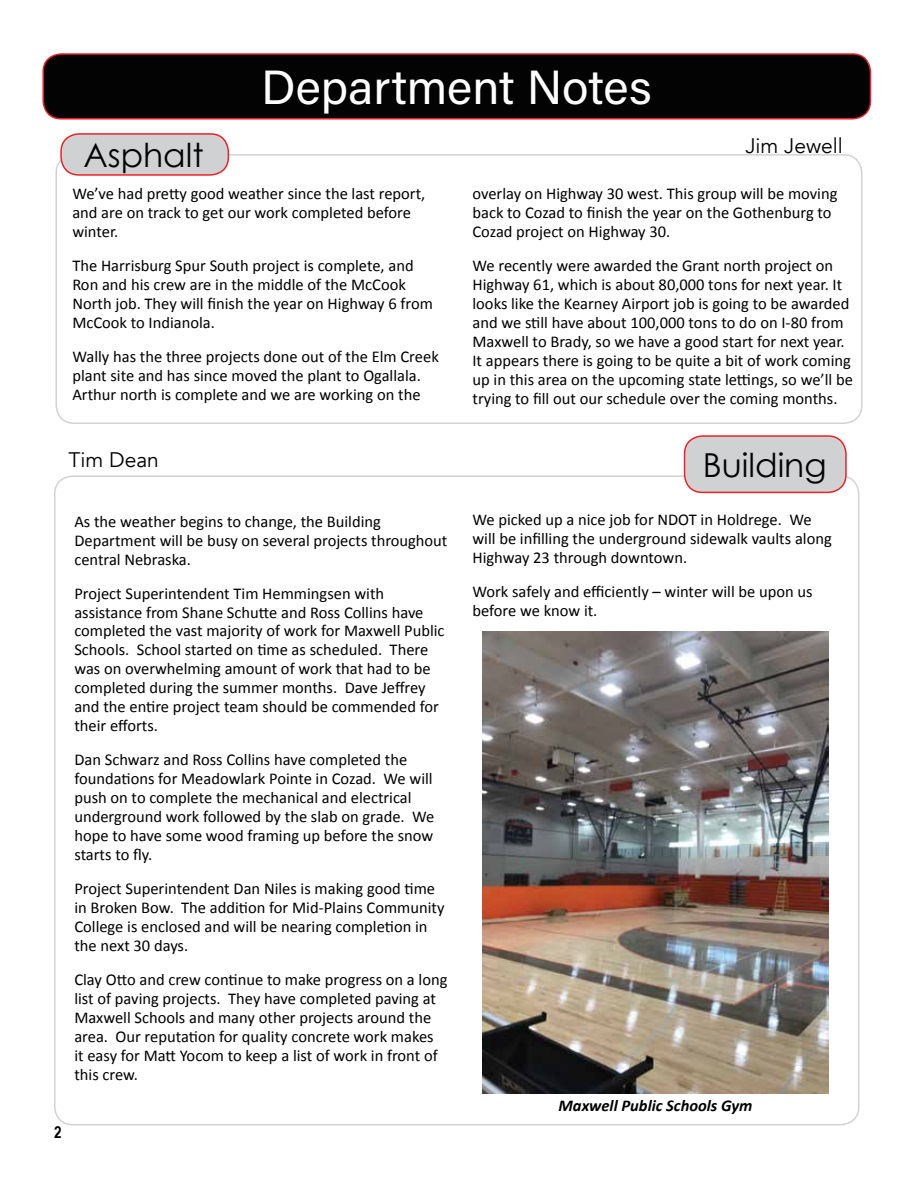
<style>
.page{position:relative;width:918px;height:1188px;background:#fff}
.page>*{position:absolute;margin:0;border:0;box-sizing:border-box;transform-origin:0 0}
.t1{font:48px "Acumin Pro";color:#fff}
.t2{font:33px "Century Gothic";color:#000}
.t3{font:21px "Avenir";color:#000}
.t4{font:16.5px/18.9px "Calibri";color:#000}
.t5{font:italic 700 16.5px "Calibri";color:#000}
.t6{font:700 16.5px "Arial Narrow";color:#000}
</style>
<div class="page">
<div style="left:56px;top:154px;width:806px;height:270px;border:2px solid #d1d3d4;border-radius:18px"></div>
<div style="left:43px;top:54px;width:827px;height:65px;background:#000;border-radius:18px"></div>
<div style="left:42px;top:53px;width:829px;height:67px;border:2px solid #ed1f24;border-radius:18px"></div>
<div style="left:61px;top:134px;width:167px;height:41px;background:#cfd1d2;border-radius:18px"></div>
<div style="left:60px;top:133px;width:169px;height:43px;border:2px solid #ed1f24;border-radius:18px"></div>
<div style="left:685px;top:436px;width:161px;height:56px;background:#cfd1d2;border-radius:18px"></div>
<div style="left:684px;top:435px;width:163px;height:58px;border:2px solid #ed1f24;border-radius:18px"></div>
<img style="left:482px;top:632px;width:347px;height:462px">
<h1 class="t1" style="left:261px;top:54px;width:392px">Department Notes</h1>
<h2 class="t2" style="left:83px;top:135px;width:122px">Asphalt</h2>
<p class="t3" style="left:745px;top:133px;width:99px">Jim Jewell</p>
<p class="t4" style="left:72px;top:184px;width:355px">We’ve had pretty good weather since the last report, and are on track to get our work completed before winter.</p>
<p class="t4" style="left:72px;top:256px;width:362px">The Harrisburg Spur South project is complete, and Ron and his crew are in the middle of the McCook North job. They will finish the year on Highway 6 from McCook to Indianola.</p>
<p class="t4" style="left:72px;top:347px;width:368px">Wally has the three projects done out of the Elm Creek plant site and has since moved the plant to Ogallala.<br>Arthur north is complete and we are working on the</p>
<p class="t4" style="left:473px;top:184px;width:367px">overlay on Highway 30 west. This group will be moving back to Cozad to finish the year on the Gothenburg to<br>Cozad project on Highway 30.</p>
<p class="t4" style="left:473px;top:256px;width:382px">We recently were awarded the Grant north project on Highway 61, which is about 80,000 tons for next year. It looks like the Kearney Airport job is going to be awarded and we still have about 100,000 tons to do on I-80 from Maxwell to Brady, so we have a good start for next year.<br>It appears there is going to be quite a bit of work coming up in this area on the upcoming state lettings, so we’ll be trying to fill out our schedule over the coming months.</p>
<p class="t3" style="left:68px;top:448px;width:92px">Tim Dean</p>
<h2 class="t2" style="left:703px;top:445px;width:125px">Building</h2>
<p class="t4" style="left:74px;top:512px;width:375px">As the weather begins to change, the Building<br>Department will be busy on several projects throughout central Nebraska.</p>
<p class="t4" style="left:74px;top:584px;width:372px">Project Superintendent Tim Hemmingsen with assistance from Shane Schutte and Ross Collins have completed the vast majority of work for Maxwell Public Schools. School started on time as scheduled. There was on overwhelming amount of work that had to be completed during the summer months. Dave Jeffrey and the entire project team should be commended for their efforts.</p>
<p class="t4" style="left:74px;top:750px;width:362px">Dan Schwarz and Ross Collins have completed the foundations for Meadowlark Pointe in Cozad. We will push on to complete the mechanical and electrical underground work followed by the slab on grade. We hope to have some wood framing up before the snow starts to fly.</p>
<p class="t4" style="left:74px;top:879px;width:372px">Project Superintendent Dan Niles is making good time in Broken Bow. The addition for Mid-Plains Community College is enclosed and will be nearing completion in the next 30 days.</p>
<p class="t4" style="left:74px;top:970px;width:375px">Clay Otto and crew continue to make progress on a long list of paving projects. They have completed paving at Maxwell Schools and many other projects around the area. Our reputation for quality concrete work makes<br>it easy for Matt Yocom to keep a list of work in front of this crew.</p>
<p class="t4" style="left:472px;top:510px;width:361px">We picked up a nice job for NDOT in Holdrege. We will be infilling the underground sidewalk vaults along<br>Highway 23 through downtown.</p>
<p class="t4" style="left:472px;top:582px;width:342px">Work safely and efficiently – winter will be upon us before we know it.</p>
<p class="t6" style="left:54px;top:1119px;width:9px">2</p>
<p class="t5" style="left:559px;top:1096px;width:195px">Maxwell Public Schools Gym</p>
</div>
